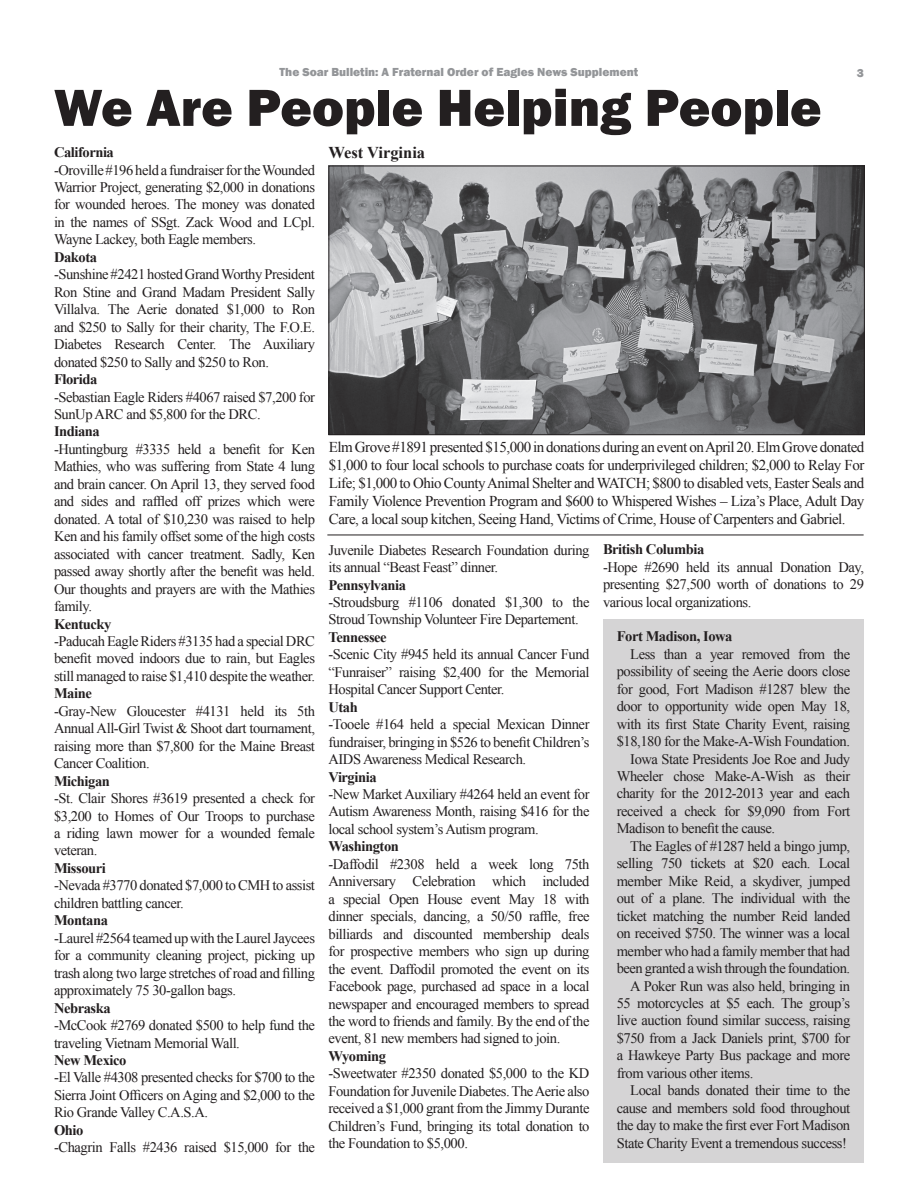
<style>
.page{position:relative;width:918px;height:1188px;background:#fff}
.page>*{position:absolute;margin:0;border:0;box-sizing:border-box;transform-origin:0 0}
.t1{font:800 54px "Franklin Gothic";color:#231f20}
.t2{font:700 16.5px "Times New Roman";color:#231f20}
.t3{font:15px/18px "Times New Roman";letter-spacing:-.03em;color:#231f20;text-align:justify}
.t4{font:14.55px/17.4px "Times New Roman";letter-spacing:-.03em;color:#231f20;text-align:justify}
.t5{font:700 14.55px "Times New Roman";letter-spacing:-.03em;color:#231f20}
.t6{font:800 12px "Franklin Gothic";color:#939598}
</style>
<div class="page">
<img style="left:330px;top:168px;width:533px;height:265px">
<div style="left:328px;top:166px;width:537px;height:269px;border:1px solid #231f20"></div>
<div style="left:603px;top:620px;width:261px;height:543px;background:#d5d4d5"></div>
<hr style="left:327px;top:535px;width:537px;height:1px;background:#231f20">
<p class="t6" style="left:280px;top:64px;width:360px">The Soar Bulletin: A Fraternal Order of Eagles News Supplement</p>
<p class="t6" style="left:857px;top:65px;width:9px">3</p>
<h1 class="t1" style="left:54px;top:73px;width:769px">We Are People Helping People</h1>
<p class="t5" style="left:54px;top:142px;width:61px">California</p>
<p class="t4" style="left:54px;top:161px;width:263px">-Oroville #196 held a fundraiser for the Wounded Warrior Project, generating $2,000 in donations for wounded heroes. The money was donated in the names of SSgt. Zack Wood and LCpl.<br>Wayne Lackey, both Eagle members.</p>
<p class="t5" style="left:54px;top:247px;width:45px">Dakota</p>
<p class="t4" style="left:54px;top:266px;width:263px">-Sunshine #2421 hosted Grand Worthy President Ron Stine and Grand Madam President Sally Villalva. The Aerie donated $1,000 to Ron and $250 to Sally for their charity, The F.O.E.<br>Diabetes Research Center. The Auxiliary donated $250 to Sally and $250 to Ron.</p>
<p class="t5" style="left:54px;top:369px;width:45px">Florida</p>
<p class="t4" style="left:54px;top:388px;width:263px">-Sebastian Eagle Riders #4067 raised $7,200 for<br>SunUp ARC and $5,800 for the DRC.</p>
<p class="t5" style="left:54px;top:422px;width:47px">Indiana</p>
<p class="t4" style="left:54px;top:440px;width:263px">-Huntingburg #3335 held a benefit for Ken Mathies, who was suffering from State 4 lung and brain cancer. On April 13, they served food and sides and raffled off prizes which were donated. A total of $10,230 was raised to help Ken and his family offset some of the high costs associated with cancer treatment. Sadly, Ken passed away shortly after the benefit was held.<br>Our thoughts and prayers are with the Mathies family.</p>
<p class="t5" style="left:54px;top:614px;width:59px">Kentucky</p>
<p class="t4" style="left:54px;top:632px;width:263px">-Paducah Eagle Riders #3135 had a special DRC benefit moved indoors due to rain, but Eagles still managed to raise $1,410 despite the weather.</p>
<p class="t5" style="left:54px;top:683px;width:39px">Maine</p>
<p class="t4" style="left:54px;top:702px;width:263px">-Gray-New Gloucester #4131 held its 5th Annual All-Girl Twist &amp; Shoot dart tournament, raising more than $7,800 for the Maine Breast Cancer Coalition.</p>
<p class="t5" style="left:54px;top:771px;width:57px">Michigan</p>
<p class="t4" style="left:54px;top:789px;width:263px">-St. Clair Shores #3619 presented a check for $3,200 to Homes of Our Troops to purchase a riding lawn mower for a wounded female veteran.</p>
<p class="t5" style="left:54px;top:858px;width:53px">Missouri</p>
<p class="t4" style="left:54px;top:877px;width:263px">-Nevada #3770 donated $7,000 to CMH to assist children battling cancer.</p>
<p class="t5" style="left:54px;top:910px;width:55px">Montana</p>
<p class="t4" style="left:54px;top:929px;width:263px">-Laurel #2564 teamed up with the Laurel Jaycees for a community cleaning project, picking up trash along two large stretches of road and filling approximately 75 30-gallon bags.</p>
<p class="t5" style="left:54px;top:998px;width:58px">Nebraska</p>
<p class="t4" style="left:54px;top:1016px;width:262px">-McCook #2769 donated $500 to help fund the traveling Vietnam Memorial Wall.</p>
<p class="t5" style="left:54px;top:1050px;width:74px">New Mexico</p>
<p class="t4" style="left:54px;top:1069px;width:263px">-El Valle #4308 presented checks for $700 to the Sierra Joint Officers on Aging and $2,000 to the Rio Grande Valley C.A.S.A.</p>
<p class="t5" style="left:54px;top:1120px;width:31px">Ohio</p>
<p class="t4" style="left:54px;top:1139px;width:263px">-Chagrin Falls #2436 raised $15,000 for the</p>
<p class="t2" style="left:328px;top:141px;width:98px">West Virginia</p>
<p class="t3" style="left:329px;top:438px;width:537px">Elm Grove #1891 presented $15,000 in donations during an event on April 20. Elm Grove donated $1,000 to four local schools to purchase coats for underprivileged children; $2,000 to Relay For Life; $1,000 to Ohio County Animal Shelter and WATCH; $800 to disabled vets, Easter Seals and Family Violence Prevention Program and $600 to Whispered Wishes – Liza’s Place, Adult Day Care, a local soup kitchen, Seeing Hand, Victims of Crime, House of Carpenters and Gabriel.</p>
<p class="t5" style="left:603px;top:539px;width:103px">British Columbia</p>
<p class="t4" style="left:603px;top:558px;width:263px">-Hope #2690 held its annual Donation Day, presenting $27,500 worth of donations to 29 various local organizations.</p>
<p class="t4" style="left:329px;top:541px;width:262px">Juvenile Diabetes Research Foundation during its annual “Beast Feast” dinner.</p>
<p class="t5" style="left:329px;top:575px;width:79px">Pennsylvania</p>
<p class="t4" style="left:329px;top:593px;width:262px">-Stroudsburg #1106 donated $1,300 to the<br>Stroud Township Volunteer Fire Departement.</p>
<p class="t5" style="left:329px;top:627px;width:60px">Tennessee</p>
<p class="t4" style="left:329px;top:646px;width:263px">-Scenic City #945 held its annual Cancer Fund “Funraiser” raising $2,400 for the Memorial Hospital Cancer Support Center.</p>
<p class="t5" style="left:329px;top:697px;width:31px">Utah</p>
<p class="t4" style="left:329px;top:715px;width:263px">-Tooele #164 held a special Mexican Dinner fundraiser, bringing in $526 to benefit Children’s AIDS Awareness Medical Research.</p>
<p class="t5" style="left:329px;top:767px;width:50px">Virginia</p>
<p class="t4" style="left:329px;top:785px;width:263px">-New Market Auxiliary #4264 held an event for Autism Awareness Month, raising $416 for the local school system’s Autism program.</p>
<p class="t5" style="left:329px;top:836px;width:72px">Washington</p>
<p class="t4" style="left:329px;top:855px;width:263px">-Daffodil #2308 held a week long 75th Anniversary Celebration which included a special Open House event May 18 with dinner specials, dancing, a 50/50 raffle, free billiards and discounted membership deals for prospective members who sign up during the event. Daffodil promoted the event on its Facebook page, purchased ad space in a local newspaper and encouraged members to spread the word to friends and family. By the end of the event, 81 new members had signed to join.</p>
<p class="t5" style="left:329px;top:1046px;width:59px">Wyoming</p>
<p class="t4" style="left:329px;top:1065px;width:263px">-Sweetwater #2350 donated $5,000 to the KD Foundation for Juvenile Diabetes. The Aerie also received a $1,000 grant from the Jimmy Durante Children’s Fund, bringing its total donation to the Foundation to $5,000.</p>
<p class="t5" style="left:617px;top:626px;width:117px">Fort Madison, Iowa</p>
<p class="t4" style="left:630px;top:645px;width:222px">Less than a year removed from the</p>
<p class="t4" style="left:617px;top:662px;width:235px">possibility of seeing the Aerie doors close</p>
<p class="t4" style="left:617px;top:680px;width:235px">for good, Fort Madison #1287 blew the</p>
<p class="t4" style="left:617px;top:697px;width:235px">door to opportunity wide open May 18,</p>
<p class="t4" style="left:617px;top:715px;width:235px">with its first State Charity Event, raising</p>
<p class="t4" style="left:617px;top:732px;width:235px">$18,180 for the Make-A-Wish Foundation.</p>
<p class="t4" style="left:630px;top:750px;width:221px">Iowa State Presidents Joe Roe and Judy</p>
<p class="t4" style="left:617px;top:767px;width:235px">Wheeler chose Make-A-Wish as their</p>
<p class="t4" style="left:617px;top:785px;width:235px">charity for the 2012-2013 year and each</p>
<p class="t4" style="left:617px;top:802px;width:235px">received a check for $9,090 from Fort</p>
<p class="t4" style="left:617px;top:820px;width:160px">Madison to benefit the cause.</p>
<p class="t4" style="left:630px;top:837px;width:221px">The Eagles of #1287 held a bingo jump,</p>
<p class="t4" style="left:617px;top:855px;width:235px">selling 750 tickets at $20 each. Local</p>
<p class="t4" style="left:617px;top:872px;width:235px">member Mike Reid, a skydiver, jumped</p>
<p class="t4" style="left:617px;top:889px;width:235px">out of a plane. The individual with the</p>
<p class="t4" style="left:617px;top:907px;width:235px">ticket matching the number Reid landed</p>
<p class="t4" style="left:617px;top:924px;width:235px">on received $750. The winner was a local</p>
<p class="t4" style="left:617px;top:942px;width:235px">member who had a family member that had</p>
<p class="t4" style="left:617px;top:959px;width:235px">been granted a wish through the foundation.</p>
<p class="t4" style="left:630px;top:977px;width:221px">A Poker Run was also held, bringing in</p>
<p class="t4" style="left:617px;top:994px;width:235px">55 motorcycles at $5 each. The group’s</p>
<p class="t4" style="left:617px;top:1012px;width:235px">live auction found similar success, raising</p>
<p class="t4" style="left:617px;top:1029px;width:235px">$750 from a Jack Daniels print, $700 for</p>
<p class="t4" style="left:617px;top:1047px;width:235px">a Hawkeye Party Bus package and more</p>
<p class="t4" style="left:617px;top:1064px;width:138px">from various other items.</p>
<p class="t4" style="left:630px;top:1082px;width:222px">Local bands donated their time to the</p>
<p class="t4" style="left:617px;top:1099px;width:235px">cause and members sold food throughout</p>
<p class="t4" style="left:617px;top:1116px;width:235px">the day to make the first ever Fort Madison</p>
<p class="t4" style="left:617px;top:1134px;width:232px">State Charity Event a tremendous success!</p>
</div>
